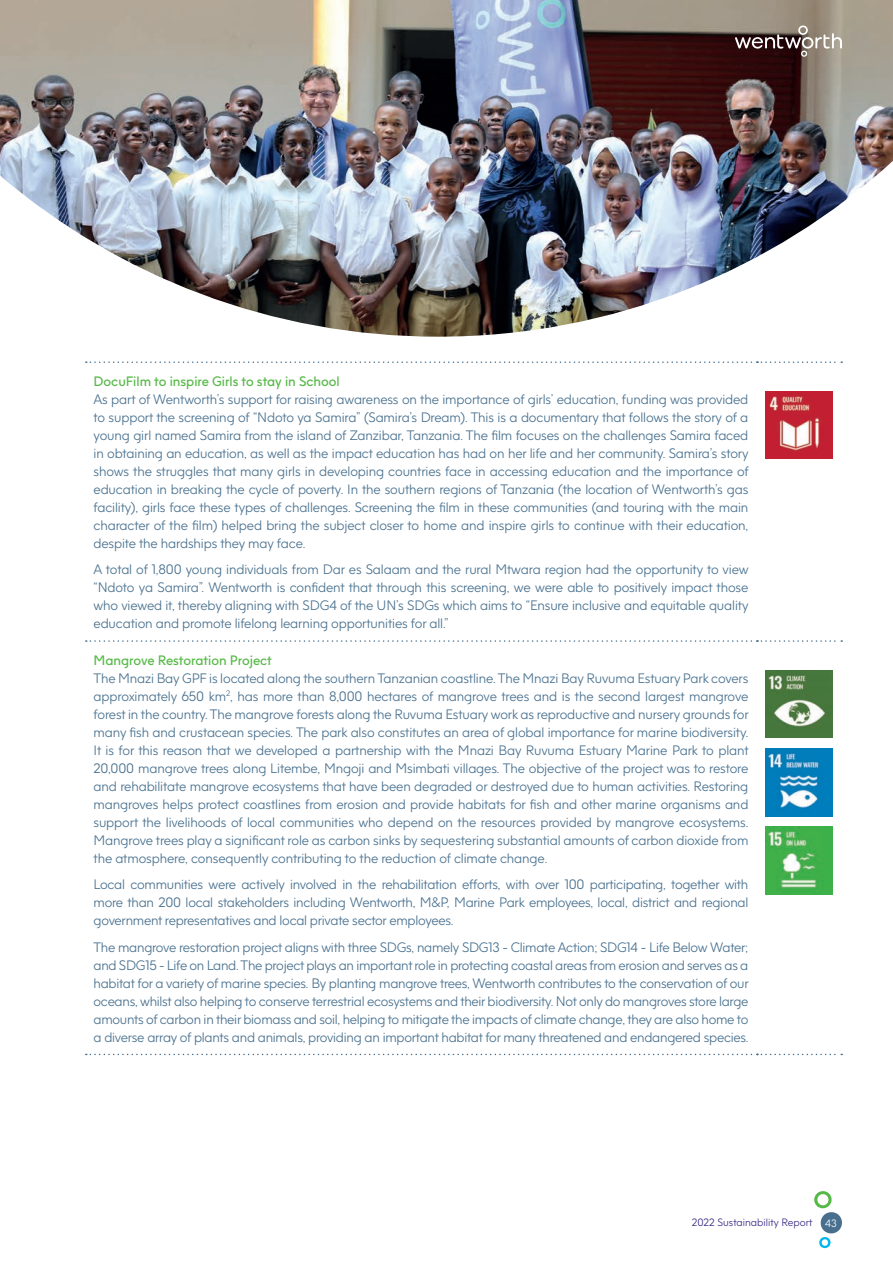
<style>
.page{position:relative;width:893px;height:1263px;background:#fff}
.page>*{position:absolute;margin:0;border:0;box-sizing:border-box;transform-origin:0 0}
.t1{font:300 13.5px/18px "F37 Jan";letter-spacing:-.01em;color:#48708e;text-align:justify}
.t2{font:13.5px "F37 Jan";color:#56b947}
.t3{font:300 10.5px "F37 Jan";color:#362885}
.s1{color:#fff}
</style>
<div class="page">
<img style="left:0;top:0;width:893px;height:337px">
<div style="left:821px;top:1212px;width:21px;height:21px;background:#48708e;border-radius:50%"></div>
<svg style="left:814px;top:1191px;width:18px;height:17px"></svg>
<svg style="left:819px;top:1237px;width:11px;height:11px"></svg>
<svg style="left:86px;top:361px;width:756px;height:2px"></svg>
<svg style="left:86px;top:640px;width:756px;height:2px"></svg>
<svg style="left:86px;top:1054px;width:756px;height:1px"></svg>
<img style="left:765px;top:391px;width:68px;height:68px">
<img style="left:765px;top:670px;width:68px;height:67px">
<img style="left:765px;top:748px;width:68px;height:68px">
<img style="left:765px;top:827px;width:68px;height:67px">
<svg style="left:735px;top:26px;width:107px;height:31px;background:#7c6d66"></svg>
<p class="t2" style="left:94px;top:373px;width:248px">DocuFilm to inspire Girls to stay in School</p>
<p class="t1" style="left:94px;top:390px;width:657px">As part of Wentworth’s support for raising awareness on the importance of girls’ education, funding was provided to support the screening of “Ndoto ya Samira” (Samira’s Dream). This is a documentary that follows the story of a young girl named Samira from the island of Zanzibar, Tanzania. The film focuses on the challenges Samira faced in obtaining an education, as well as the impact education has had on her life and her community. Samira’s story shows the struggles that many girls in developing countries face in accessing education and the importance of education in breaking the cycle of poverty. In the southern regions of Tanzania (the location of Wentworth’s gas facility), girls face these types of challenges. Screening the film in these communities (and touring with the main character of the film) helped bring the subject closer to home and inspire girls to continue with their education, despite the hardships they may face.</p>
<p class="t1" style="left:94px;top:560px;width:656px">A total of 1,800 young individuals from Dar es Salaam and the rural Mtwara region had the opportunity to view “Ndoto ya Samira”. Wentworth is confident that through this screening, we were able to positively impact those who viewed it, thereby aligning with SDG4 of the UN’s SDGs which aims to “Ensure inclusive and equitable quality education and promote lifelong learning opportunities for all.”</p>
<p class="t2" style="left:94px;top:651px;width:180px">Mangrove Restoration Project</p>
<p class="t1" style="left:94px;top:669px;width:657px">The Mnazi Bay GPF is located along the southern Tanzanian coastline. The Mnazi Bay Ruvuma Estuary Park covers approximately 650 km<sup>2</sup>, has more than 8,000 hectares of mangrove trees and is the second largest mangrove forest in the country. The mangrove forests along the Ruvuma Estuary work as reproductive and nursery grounds for many fish and crustacean species. The park also constitutes an area of global importance for marine biodiversity.<br>It is for this reason that we developed a partnership with the Mnazi Bay Ruvuma Estuary Marine Park to plant 20,000 mangrove trees along Litembe, Mngoji and Msimbati villages. The objective of the project was to restore and rehabilitate mangrove ecosystems that have been degraded or destroyed due to human activities. Restoring mangroves helps protect coastlines from erosion and provide habitats for fish and other marine organisms and support the livelihoods of local communities who depend on the resources provided by mangrove ecosystems.<br>Mangrove trees play a significant role as carbon sinks by sequestering substantial amounts of carbon dioxide from the atmosphere, consequently contributing to the reduction of climate change.</p>
<p class="t1" style="left:94px;top:875px;width:656px">Local communities were actively involved in the rehabilitation efforts, with over 100 participating, together with more than 200 local stakeholders including Wentworth, M&amp;P, Marine Park employees, local, district and regional government representatives and local private sector employees.</p>
<p class="t1" style="left:94px;top:938px;width:657px">The mangrove restoration project aligns with three SDGs, namely SDG13 - Climate Action; SDG14 - Life Below Water; and SDG15 - Life on Land. The project plays an important role in protecting coastal areas from erosion and serves as a habitat for a variety of marine species. By planting mangrove trees, Wentworth contributes to the conservation of our oceans, whilst also helping to conserve terrestrial ecosystems and their biodiversity. Not only do mangroves store large amounts of carbon in their biomass and soil, helping to mitigate the impacts of climate change, they are also home to a diverse array of plants and animals, providing an important habitat for many threatened and endangered species.</p>
<p class="t3" style="left:692px;top:1216px;width:147px">2022 Sustainability Report <span class="s1">43</span></p>
</div>
